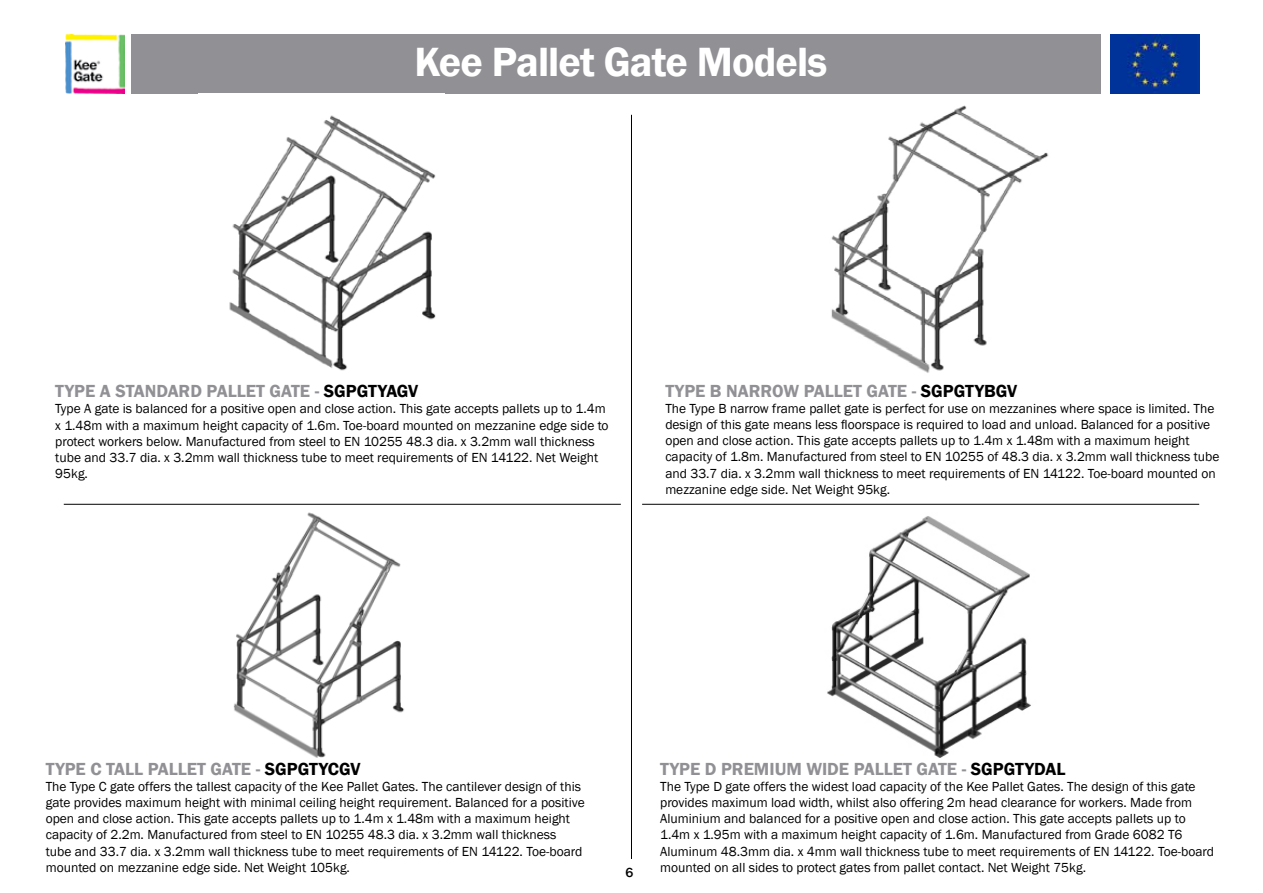
<style>
.page{position:relative;width:1263px;height:893px;background:#fff}
.page>*{position:absolute;margin:0;border:0;box-sizing:border-box;transform-origin:0 0}
.t1{font:600 42px "Franklin Gothic";letter-spacing:-.02em;color:#fff}
.t2{font:600 18px "Franklin Gothic";color:#919195}
.t3{font:13.5px/16.2px "Franklin Gothic";color:#000}
.t4{font:500 13.5px "Franklin Gothic";color:#000}
.s1{color:#000}
</style>
<div class="page">
<div style="left:131px;top:34px;width:970px;height:60px;background:#919195"></div>
<img style="left:66px;top:34px;width:59px;height:60px">
<img style="left:233px;top:512px;width:171px;height:246px">
<img style="left:827px;top:516px;width:204px;height:242px">
<img style="left:1110px;top:34px;width:89px;height:59px">
<hr style="left:631px;top:115px;width:1px;height:744px;background:#000">
<hr style="left:642px;top:504px;width:557px;height:1px;background:#000">
<hr style="left:64px;top:504px;width:557px;height:1px;background:#000">
<img style="left:831px;top:105px;width:218px;height:268px">
<img style="left:229px;top:115px;width:207px;height:256px">
<h1 class="t1" style="left:414px;top:36px;width:414px">Kee Pallet Gate Models</h1>
<h2 class="t2" style="left:55px;top:380px;width:364px">TYPE A STANDARD PALLET GATE - <span class="s1">SGPGTYAGV</span></h2>
<p class="t3" style="left:55px;top:401px;width:555px">Type A gate is balanced for a positive open and close action. This gate accepts pallets up to 1.4m x 1.48m with a maximum height capacity of 1.6m. Toe-board mounted on mezzanine edge side to protect workers below. Manufactured from steel to EN 10255 48.3 dia. x 3.2mm wall thickness tube and 33.7 dia. x 3.2mm wall thickness tube to meet requirements of EN 14122. Net Weight 95kg.</p>
<h2 class="t2" style="left:665px;top:379px;width:353px">TYPE B NARROW PALLET GATE - <span class="s1">SGPGTYBGV</span></h2>
<p class="t3" style="left:665px;top:400px;width:556px">The Type B narrow frame pallet gate is perfect for use on mezzanines where space is limited. The design of this gate means less floorspace is required to load and unload. Balanced for a positive open and close action. This gate accepts pallets up to 1.4m x 1.48m with a maximum height capacity of 1.8m. Manufactured from steel to EN 10255 of 48.3 dia. x 3.2mm wall thickness tube and 33.7 dia. x 3.2mm wall thickness to meet requirements of EN 14122. Toe-board mounted on mezzanine edge side. Net Weight 95kg.</p>
<h2 class="t2" style="left:46px;top:757px;width:316px">TYPE C TALL PALLET GATE - <span class="s1">SGPGTYCGV</span></h2>
<p class="t3" style="left:46px;top:778px;width:541px">The Type C gate offers the tallest capacity of the Kee Pallet Gates. The cantilever design of this gate provides maximum height with minimal ceiling height requirement. Balanced for a positive open and close action. This gate accepts pallets up to 1.4m x 1.48m with a maximum height capacity of 2.2m. Manufactured from steel to EN 10255 48.3 dia. x 3.2mm wall thickness tube and 33.7 dia. x 3.2mm wall thickness tube to meet requirements of EN 14122. Toe-board mounted on mezzanine edge side. Net Weight 105kg.</p>
<p class="t4" style="left:625px;top:864px;width:9px">6</p>
<h2 class="t2" style="left:660px;top:757px;width:407px">TYPE D PREMIUM WIDE PALLET GATE - <span class="s1">SGPGTYDAL</span></h2>
<p class="t3" style="left:660px;top:778px;width:555px">The Type D gate offers the widest load capacity of the Kee Pallet Gates. The design of this gate provides maximum load width, whilst also offering 2m head clearance for workers. Made from Aluminium and balanced for a positive open and close action. This gate accepts pallets up to 1.4m x 1.95m with a maximum height capacity of 1.6m. Manufactured from Grade 6082 T6<br>Aluminum 48.3mm dia. x 4mm wall thickness tube to meet requirements of EN 14122. Toe-board mounted on all sides to protect gates from pallet contact. Net Weight 75kg.</p>
</div>
